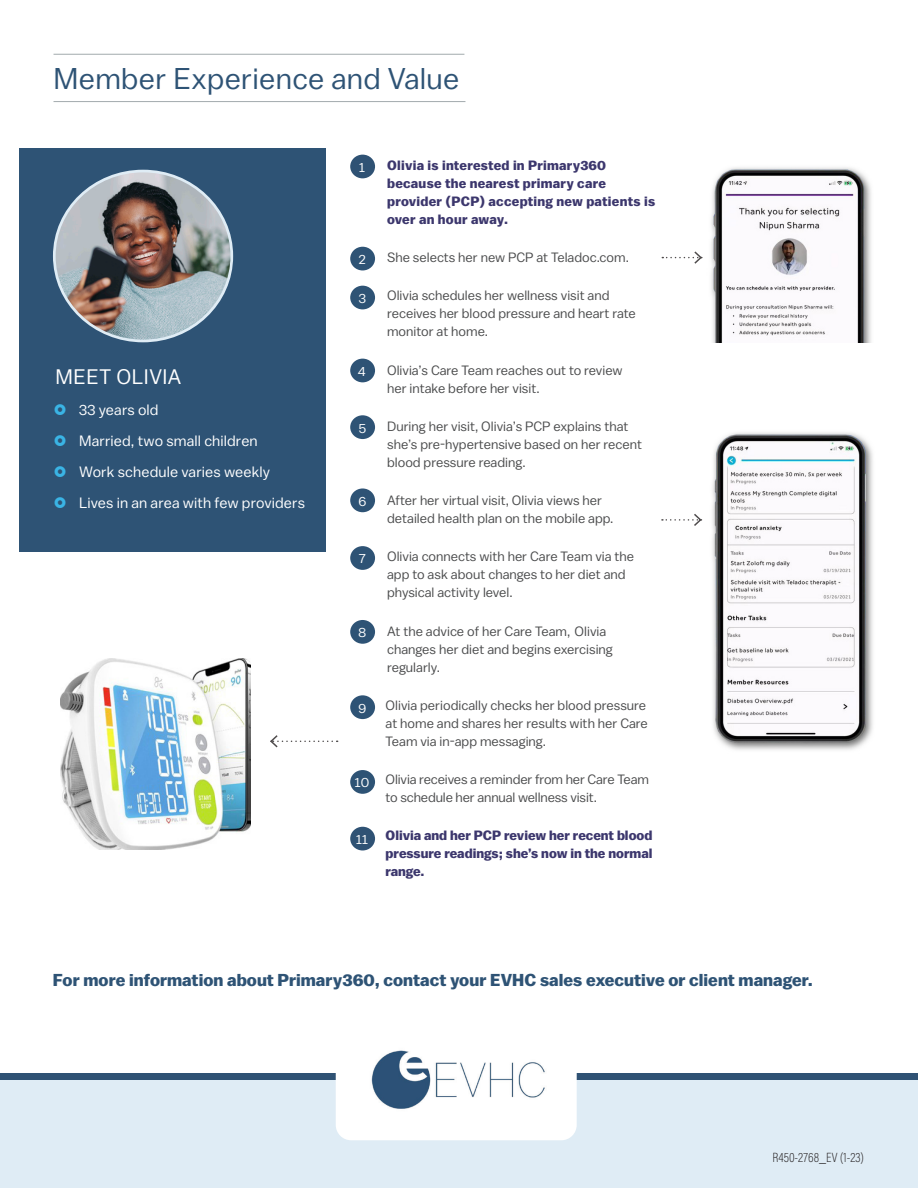
<style>
.page{position:relative;width:918px;height:1188px;background:#fff}
.page>*{position:absolute;margin:0;border:0;box-sizing:border-box;transform-origin:0 0}
.t1{font:30px "Balto";letter-spacing:.01em;color:#2e5375}
.t2{font:21px "Balto";letter-spacing:.02em;color:#fff}
.t3{font:700 17.25px "Balto";letter-spacing:.005em;color:#2e5375}
.t4{font:15px "Balto";letter-spacing:.005em;color:#fff}
.t5{font:13.5px/18px "Balto";color:#4b4c4d}
.t6{font:700 13.5px/18px "Balto";letter-spacing:.015em;color:#3c376d}
.t7{font:200 13.5px "Acumin Pro Cond";letter-spacing:.01em;color:#231f20}
.t8{font:13.5px "Balto";color:#fff}
</style>
<div class="page">
<div style="left:19px;top:148px;width:307px;height:404px;background:#2e5375"></div>
<div style="left:0;top:1077px;width:918px;height:111px;background:#dfecf5"></div>
<div style="left:0;top:1074px;width:918px;height:6px;background:#2f5274"></div>
<div style="left:336px;top:1015px;width:241px;height:125px;background:#fff;border-radius:15px"></div>
<img style="left:712px;top:432px;width:161px;height:318px">
<img style="left:711px;top:167px;width:160px;height:176px">
<img style="left:371px;top:1050px;width:174px;height:59px">
<hr style="left:54px;top:54px;width:410px;height:1px;background:#a2aaad">
<hr style="left:54px;top:101px;width:411px;height:1px;background:#a2aaad">
<div style="left:350px;top:247px;width:25px;height:23px;background:#2e5375;border-radius:50%"></div>
<div style="left:350px;top:359px;width:25px;height:23px;background:#2e5375;border-radius:50%"></div>
<div style="left:350px;top:415px;width:25px;height:24px;background:#2e5375;border-radius:50%"></div>
<div style="left:350px;top:488px;width:25px;height:24px;background:#2e5375;border-radius:50%"></div>
<div style="left:350px;top:155px;width:25px;height:23px;background:#2f5274;border-radius:50%"></div>
<img style="left:54px;top:171px;width:178px;height:170px">
<div style="left:350px;top:546px;width:25px;height:24px;background:#2e5375;border-radius:50%"></div>
<div style="left:350px;top:620px;width:25px;height:24px;background:#2e5375;border-radius:50%"></div>
<div style="left:350px;top:695px;width:25px;height:24px;background:#2e5375;border-radius:50%"></div>
<div style="left:350px;top:770px;width:25px;height:24px;background:#2e5375;border-radius:50%"></div>
<div style="left:350px;top:827px;width:25px;height:23px;background:#2f5274;border-radius:50%"></div>
<div style="left:350px;top:286px;width:25px;height:23px;background:#2e5375;border-radius:50%"></div>
<svg style="left:270px;top:735px;width:68px;height:13px"></svg>
<img style="left:61px;top:659px;width:190px;height:191px">
<svg style="left:662px;top:514px;width:41px;height:12px"></svg>
<svg style="left:662px;top:251px;width:41px;height:13px"></svg>
<p class="t1" style="left:54px;top:61px;width:407px">Member Experience and Value</p>
<p class="t2" style="left:56px;top:364px;width:127px">MEET OLIVIA</p>
<p class="t4" style="left:79px;top:401px;width:81px">33 years old</p>
<p class="t4" style="left:79px;top:432px;width:180px">Married, two small children</p>
<p class="t4" style="left:79px;top:463px;width:193px">Work schedule varies weekly</p>
<p class="t4" style="left:79px;top:493px;width:227px">Lives in an area with few providers</p>
<p class="t8" style="left:359px;top:159px;width:7px">1</p>
<p class="t8" style="left:359px;top:251px;width:8px">2</p>
<p class="t8" style="left:359px;top:290px;width:9px">3</p>
<p class="t8" style="left:358px;top:363px;width:9px">4</p>
<p class="t8" style="left:359px;top:420px;width:9px">5</p>
<p class="t8" style="left:359px;top:493px;width:9px">6</p>
<p class="t8" style="left:359px;top:550px;width:8px">7</p>
<p class="t8" style="left:359px;top:624px;width:9px">8</p>
<p class="t8" style="left:359px;top:700px;width:9px">9</p>
<p class="t8" style="left:355px;top:774px;width:16px">10</p>
<p class="t8" style="left:356px;top:831px;width:13px">11</p>
<p class="t6" style="left:387px;top:156px;width:270px">Olivia is interested in Primary360 because the nearest primary care provider (PCP) accepting new patients is over an hour away.</p>
<p class="t5" style="left:387px;top:248px;width:243px">She selects her new PCP at Teladoc.com.</p>
<p class="t5" style="left:387px;top:286px;width:250px">Olivia schedules her wellness visit and receives her blood pressure and heart rate monitor at home.</p>
<p class="t5" style="left:387px;top:361px;width:237px">Olivia’s Care Team reaches out to review her intake before her visit.</p>
<p class="t5" style="left:387px;top:417px;width:257px">During her visit, Olivia’s PCP explains that she’s pre-hypertensive based on her recent blood pressure reading.</p>
<p class="t5" style="left:387px;top:491px;width:228px">After her virtual visit, Olivia views her detailed health plan on the mobile app.</p>
<p class="t5" style="left:387px;top:547px;width:249px">Olivia connects with her Care Team via the app to ask about changes to her diet and physical activity level.</p>
<p class="t5" style="left:387px;top:622px;width:227px">At the advice of her Care Team, Olivia changes her diet and begins exercising regularly.</p>
<p class="t5" style="left:386px;top:696px;width:264px">Olivia periodically checks her blood pressure at home and shares her results with her Care<br>Team via in-app messaging.</p>
<p class="t5" style="left:386px;top:770px;width:265px">Olivia receives a reminder from her Care Team to schedule her annual wellness visit.</p>
<p class="t6" style="left:386px;top:827px;width:268px;text-align:justify">Olivia and her PCP review her recent blood pressure readings; she’s now in the normal range.</p>
<p class="t3" style="left:53px;top:969px;width:761px">For more information about Primary360, contact your EVHC sales executive or client manager.</p>
<p class="t7" style="left:772px;top:1148px;width:93px">R450-2768_EV (1-23)</p>
</div>
